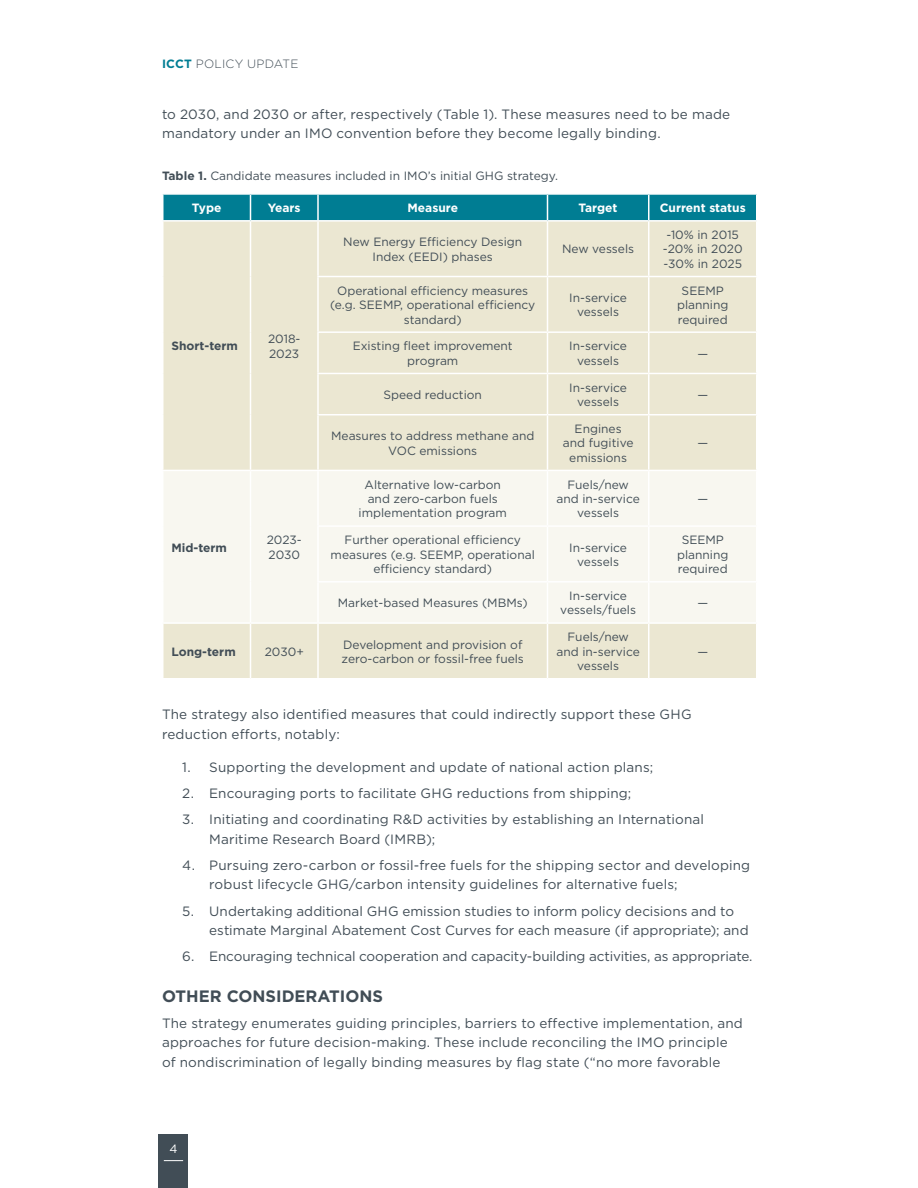
<style>
.page{position:relative;width:918px;height:1188px;background:#fff}
.page>*{position:absolute;margin:0;border:0;box-sizing:border-box;transform-origin:0 0}
.t1{font:700 16.5px "Gotham";color:#414d56}
.t2{font:13.5px/19.5px "Gotham";letter-spacing:.01em;color:#414d56}
.t3{font:13.5px "Gotham";letter-spacing:-.01em;color:#414d56}
.t4{font:12px/14.4px "Gotham";color:#414d56;text-align:center}
.t5{font:700 12px "Gotham";color:#fff}
.t6{font:700 12px "Gotham";color:#414d56}
.t7{font:300 12px "Gotham";letter-spacing:.02em;color:#414d56}
.t8{font:12px "Gotham";color:#fff}
.s1{font-weight:700;color:#007d93}
.s2{font-weight:700}
</style>
<div class="page">
<div style="left:159px;top:1134px;width:29px;height:54px;background:#414d56"></div>
<svg style="left:164px;top:1160px;width:19px;height:1px"></svg>
<div style="left:164px;top:222px;width:592px;height:456px;background:#ebe7d2"></div>
<div style="left:164px;top:471px;width:592px;height:151px;background:#f8f7f0"></div>
<div style="left:164px;top:195px;width:592px;height:25px;background:#007d93"></div>
<hr style="left:648px;top:195px;width:2px;height:25px;background:#fff">
<hr style="left:317px;top:222px;width:2px;height:54px;background:#fff">
<hr style="left:547px;top:222px;width:1px;height:54px;background:#fff">
<hr style="left:648px;top:222px;width:2px;height:54px;background:#fff">
<hr style="left:317px;top:276px;width:231px;height:1px;background:#fff">
<hr style="left:317px;top:277px;width:2px;height:54px;background:#fff">
<hr style="left:548px;top:276px;width:101px;height:1px;background:#fff">
<hr style="left:547px;top:277px;width:1px;height:54px;background:#fff">
<hr style="left:649px;top:276px;width:109px;height:1px;background:#fff">
<hr style="left:648px;top:277px;width:2px;height:54px;background:#fff">
<hr style="left:317px;top:331px;width:231px;height:2px;background:#fff">
<hr style="left:317px;top:333px;width:2px;height:40px;background:#fff">
<hr style="left:548px;top:331px;width:101px;height:2px;background:#fff">
<hr style="left:547px;top:333px;width:1px;height:40px;background:#fff">
<hr style="left:649px;top:331px;width:109px;height:2px;background:#fff">
<hr style="left:648px;top:333px;width:2px;height:40px;background:#fff">
<hr style="left:317px;top:373px;width:231px;height:1px;background:#fff">
<hr style="left:317px;top:374px;width:2px;height:40px;background:#fff">
<hr style="left:548px;top:373px;width:101px;height:1px;background:#fff">
<hr style="left:547px;top:374px;width:1px;height:40px;background:#fff">
<hr style="left:649px;top:373px;width:109px;height:1px;background:#fff">
<hr style="left:648px;top:374px;width:2px;height:40px;background:#fff">
<hr style="left:317px;top:414px;width:231px;height:1px;background:#fff">
<hr style="left:317px;top:415px;width:2px;height:55px;background:#fff">
<hr style="left:548px;top:414px;width:101px;height:1px;background:#fff">
<hr style="left:547px;top:415px;width:1px;height:55px;background:#fff">
<hr style="left:649px;top:414px;width:109px;height:1px;background:#fff">
<hr style="left:648px;top:415px;width:2px;height:55px;background:#fff">
<hr style="left:162px;top:470px;width:88px;height:1px;background:#fff">
<hr style="left:250px;top:470px;width:68px;height:1px;background:#fff">
<hr style="left:318px;top:470px;width:230px;height:1px;background:#fff">
<hr style="left:317px;top:471px;width:2px;height:54px;background:#fff">
<hr style="left:548px;top:470px;width:101px;height:1px;background:#fff">
<hr style="left:547px;top:471px;width:1px;height:54px;background:#fff">
<hr style="left:649px;top:470px;width:109px;height:1px;background:#fff">
<hr style="left:648px;top:471px;width:2px;height:54px;background:#fff">
<hr style="left:317px;top:525px;width:231px;height:2px;background:#fff">
<hr style="left:317px;top:527px;width:2px;height:54px;background:#fff">
<hr style="left:548px;top:525px;width:101px;height:2px;background:#fff">
<hr style="left:547px;top:527px;width:1px;height:54px;background:#fff">
<hr style="left:649px;top:525px;width:109px;height:2px;background:#fff">
<hr style="left:648px;top:527px;width:2px;height:54px;background:#fff">
<hr style="left:317px;top:581px;width:231px;height:2px;background:#fff">
<hr style="left:317px;top:583px;width:2px;height:39px;background:#fff">
<hr style="left:548px;top:581px;width:101px;height:2px;background:#fff">
<hr style="left:547px;top:583px;width:1px;height:39px;background:#fff">
<hr style="left:649px;top:581px;width:109px;height:2px;background:#fff">
<hr style="left:648px;top:583px;width:2px;height:39px;background:#fff">
<hr style="left:162px;top:622px;width:88px;height:2px;background:#fff">
<hr style="left:250px;top:622px;width:68px;height:2px;background:#fff">
<hr style="left:318px;top:622px;width:230px;height:2px;background:#fff">
<hr style="left:317px;top:624px;width:2px;height:54px;background:#fff">
<hr style="left:548px;top:622px;width:101px;height:2px;background:#fff">
<hr style="left:547px;top:624px;width:1px;height:54px;background:#fff">
<hr style="left:649px;top:622px;width:109px;height:2px;background:#fff">
<hr style="left:648px;top:624px;width:2px;height:54px;background:#fff">
<hr style="left:250px;top:222px;width:1px;height:55px;background:#fff">
<hr style="left:250px;top:277px;width:1px;height:55px;background:#fff">
<hr style="left:250px;top:332px;width:1px;height:41px;background:#fff">
<hr style="left:250px;top:373px;width:1px;height:42px;background:#fff">
<hr style="left:250px;top:415px;width:1px;height:55px;background:#fff">
<hr style="left:250px;top:471px;width:1px;height:55px;background:#fff">
<hr style="left:250px;top:526px;width:1px;height:56px;background:#fff">
<hr style="left:250px;top:582px;width:1px;height:40px;background:#fff">
<hr style="left:250px;top:624px;width:1px;height:54px;background:#fff">
<p class="t7" style="left:162px;top:56px;width:138px"><span class="s1">ICCT</span> POLICY UPDATE</p>
<p class="t2" style="left:162px;top:104px;width:570px">to 2030, and 2030 or after, respectively (Table 1). These measures need to be made mandatory under an IMO convention before they become legally binding.</p>
<p class="t4" style="left:162px;top:168px;width:397px"><span class="s2">Table 1.</span> Candidate measures included in IMO’s initial GHG strategy.</p>
<p class="t5" style="left:192px;top:200px;width:31px">Type</p>
<p class="t5" style="left:268px;top:200px;width:34px">Years</p>
<p class="t5" style="left:407px;top:200px;width:52px">Measure</p>
<p class="t5" style="left:579px;top:200px;width:40px">Target</p>
<p class="t5" style="left:660px;top:200px;width:88px">Current status</p>
<p class="t6" style="left:171px;top:338px;width:68px">Short-term</p>
<p class="t4" style="left:268px;top:332px;width:34px;text-align:left">2018-<br>2023</p>
<p class="t6" style="left:171px;top:539px;width:57px">Mid-term</p>
<p class="t4" style="left:267px;top:533px;width:37px;text-align:left">2023-<br>2030</p>
<p class="t4" style="left:343px;top:235px;width:181px">New Energy Efficiency Design<br>Index (EEDI) phases</p>
<p class="t4" style="left:562px;top:242px;width:74px">New vessels</p>
<p class="t4" style="left:663px;top:227px;width:81px">-10% in 2015 -20% in 2020 -30% in 2025</p>
<p class="t4" style="left:330px;top:283px;width:207px">Operational efficiency measures (e.g. SEEMP, operational efficiency standard)</p>
<p class="t4" style="left:569px;top:290px;width:59px">In-service vessels</p>
<p class="t4" style="left:677px;top:283px;width:53px">SEEMP planning required</p>
<p class="t4" style="left:353px;top:339px;width:162px">Existing fleet improvement program</p>
<p class="t4" style="left:569px;top:339px;width:59px">In-service vessels</p>
<p class="t4" style="left:697px;top:346px;width:12px">—</p>
<p class="t4" style="left:384px;top:387px;width:100px">Speed reduction</p>
<p class="t4" style="left:569px;top:380px;width:59px">In-service vessels</p>
<p class="t4" style="left:697px;top:387px;width:12px">—</p>
<p class="t4" style="left:331px;top:428px;width:205px">Measures to address methane and<br>VOC emissions</p>
<p class="t4" style="left:563px;top:421px;width:72px">Engines and fugitive emissions</p>
<p class="t4" style="left:697px;top:436px;width:12px">—</p>
<p class="t4" style="left:359px;top:477px;width:150px">Alternative low-carbon and zero-carbon fuels implementation program</p>
<p class="t4" style="left:557px;top:477px;width:85px">Fuels/new and in-service vessels</p>
<p class="t4" style="left:697px;top:491px;width:12px">—</p>
<p class="t4" style="left:331px;top:533px;width:206px">Further operational efficiency measures (e.g. SEEMP, operational efficiency standard)</p>
<p class="t4" style="left:569px;top:540px;width:59px">In-service vessels</p>
<p class="t4" style="left:677px;top:533px;width:53px">SEEMP planning required</p>
<p class="t4" style="left:338px;top:596px;width:191px">Market-based Measures (MBMs)</p>
<p class="t4" style="left:560px;top:588px;width:77px">In-service vessels/fuels</p>
<p class="t4" style="left:697px;top:596px;width:12px">—</p>
<p class="t6" style="left:171px;top:644px;width:66px">Long-term</p>
<p class="t4" style="left:265px;top:644px;width:41px">2030+</p>
<p class="t4" style="left:342px;top:637px;width:184px;text-align:left">Development and provision of zero-carbon or fossil-free fuels</p>
<p class="t4" style="left:557px;top:630px;width:85px">Fuels/new and in-service vessels</p>
<p class="t4" style="left:697px;top:644px;width:12px">—</p>
<p class="t2" style="left:162px;top:704px;width:531px">The strategy also identified measures that could indirectly support these GHG reduction efforts, notably:</p>
<p class="t2" style="left:182px;top:757px;width:473px">1. Supporting the development and update of national action plans;</p>
<p class="t2" style="left:182px;top:783px;width:451px">2. Encouraging ports to facilitate GHG reductions from shipping;</p>
<p class="t2" style="left:209px;top:809px;width:496px;text-indent:-27px">3. Initiating and coordinating R&amp;D activities by establishing an International<br>Maritime Research Board (IMRB);</p>
<p class="t2" style="left:209px;top:855px;width:543px;text-indent:-27px">4. Pursuing zero-carbon or fossil-free fuels for the shipping sector and developing robust lifecycle GHG/carbon intensity guidelines for alternative fuels;</p>
<p class="t2" style="left:209px;top:901px;width:541px;text-indent:-27px">5. Undertaking additional GHG emission studies to inform policy decisions and to estimate Marginal Abatement Cost Curves for each measure (if appropriate); and</p>
<p class="t3" style="left:182px;top:948px;width:572px">6. Encouraging technical cooperation and capacity-building activities, as appropriate.</p>
<p class="t1" style="left:162px;top:985px;width:222px">OTHER CONSIDERATIONS</p>
<p class="t2" style="left:162px;top:1013px;width:582px">The strategy enumerates guiding principles, barriers to effective implementation, and approaches for future decision-making. These include reconciling the IMO principle of nondiscrimination of legally binding measures by flag state (“no more favorable</p>
<p class="t8" style="left:169px;top:1141px;width:10px">4</p>
</div>
